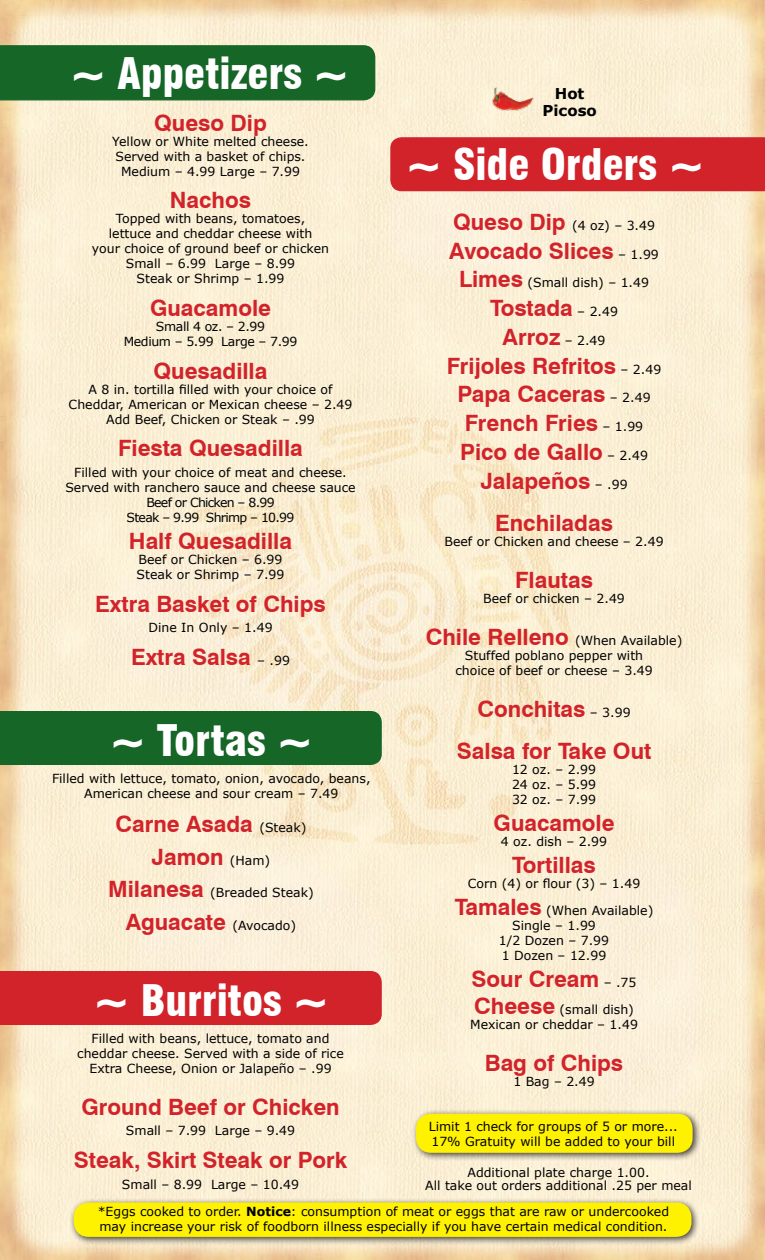
<style>
.page{position:relative;width:765px;height:1260px;background:#fff}
.page>*{position:absolute;margin:0;border:0;box-sizing:border-box;transform-origin:0 0}
.t1{font:900 condensed 42.5px "Swiss 721 BT";color:#fff}
.t2{font:700 22.5px/28.8px "Swiss 721 BT";color:#d2232a;text-align:center}
.t3{font:700 15px/17.5px "Verdana";color:#000;text-align:center}
.t4{font:12.5px/15px "Verdana";color:#000;text-align:center}
.t5{font:12.5px/15px "Verdana";letter-spacing:-.03em;color:#000;text-align:center}
.s1{font-family:"Verdana";font-weight:400;font-size:12.5px;color:#000}
.s2{font-family:"Swiss 721 BT";font-weight:700;font-size:22.5px;color:#d2232a}
.s3{font-weight:700}
</style>
<div class="page">
<img style="left:0;top:0;width:765px;height:1260px">
<div style="left:0;top:45px;width:375px;height:55px;background:#156627"></div>
<div style="left:0;top:711px;width:382px;height:54px;background:#156627"></div>
<div style="left:0;top:971px;width:382px;height:54px;background:#d2232a"></div>
<div style="left:390px;top:137px;width:375px;height:54px;background:#d2232a"></div>
<div style="left:411px;top:1109px;width:291px;height:53px;background:#000;opacity:.75"></div>
<div style="left:416px;top:1114px;width:277px;height:39px;background:#fff200;border-radius:15px"></div>
<img style="left:489px;top:86px;width:46px;height:28px">
<div style="left:69px;top:1198px;width:631px;height:48px;background:#000;opacity:.75"></div>
<div style="left:74px;top:1203px;width:617px;height:34px;background:#fff200;border-radius:15px"></div>
<h1 class="t1" style="left:71px;top:48px;width:280px">~ Appetizers ~</h1>
<h2 class="t2" style="left:154px;top:108px;width:114px">Queso Dip</h2>
<p class="t4" style="left:112px;top:134px;width:198px">Yellow or White melted cheese.<br>Served with a basket of chips.<br>Medium – 4.99 Large – 7.99</p>
<h2 class="t2" style="left:170px;top:186px;width:83px">Nachos</h2>
<p class="t4" style="left:92px;top:211px;width:239px">Topped with beans, tomatoes,<br>lettuce and cheddar cheese with<br>your choice of ground beef or chicken<br>Small – 6.99 Large – 8.99<br>Steak or Shrimp – 1.99</p>
<h2 class="t2" style="left:150px;top:294px;width:123px">Guacamole</h2>
<p class="t5" style="left:124px;top:319px;width:175px">Small 4 oz. – 2.99<br>Medium – 5.99 Large – 7.99</p>
<h2 class="t2" style="left:154px;top:356px;width:115px">Quesadilla</h2>
<p class="t4" style="left:69px;top:382px;width:285px">A 8 in. tortilla filled with your choice of<br>Cheddar, American or Mexican cheese – 2.49<br>Add Beef, Chicken or Steak – .99</p>
<h2 class="t2" style="left:118px;top:434px;width:186px">Fiesta Quesadilla</h2>
<p class="t4" style="left:65px;top:465px;width:292px">Filled with your choice of meat and cheese.<br>Served with ranchero sauce and cheese sauce Beef or Chicken – 8.99<br>Steak – 9.99 Shrimp – 10.99</p>
<h2 class="t2" style="left:129px;top:526px;width:165px">Half Quesadilla</h2>
<p class="t4" style="left:137px;top:552px;width:149px;text-align:left">Beef or Chicken – 6.99<br>Steak or Shrimp – 7.99</p>
<h2 class="t2" style="left:95px;top:589px;width:232px">Extra Basket of Chips</h2>
<p class="t4" style="left:148px;top:620px;width:126px">Dine In Only – 1.49</p>
<h2 class="t2" style="left:131px;top:642px;width:161px">Extra Salsa <span class="s1">– .99</span></h2>
<p class="t3" style="left:542px;top:84px;width:56px">Hot<br>Picoso</p>
<h1 class="t1" style="left:406px;top:139px;width:299px">~ Side Orders ~</h1>
<p class="t4" style="left:453px;top:218px;width:204px"><span class="s2">Queso Dip</span> (4 oz) – 3.49</p>
<h2 class="t2" style="left:449px;top:236px;width:211px">Avocado Slices <span class="s1">– 1.99</span></h2>
<p class="t4" style="left:459px;top:275px;width:192px"><span class="s2">Limes</span> (Small dish) – 1.49</p>
<h2 class="t2" style="left:447px;top:294px;width:216px">Tostada <span class="s1">– 2.49<br></span>Arroz <span class="s1">– 2.49<br></span>Frijoles Refritos <span class="s1">– 2.49<br></span>Papa Caceras <span class="s1">– 2.49<br></span>French Fries <span class="s1">– 1.99<br></span>Pico de Gallo <span class="s1">– 2.49<br></span>Jalapeños <span class="s1">– .99</span></h2>
<h2 class="t2" style="left:495px;top:508px;width:119px">Enchiladas</h2>
<p class="t4" style="left:444px;top:533px;width:221px">Beef or Chicken and cheese – 2.49</p>
<h2 class="t2" style="left:515px;top:565px;width:79px">Flautas</h2>
<p class="t4" style="left:483px;top:590px;width:143px">Beef or chicken – 2.49</p>
<p class="t4" style="left:426px;top:632px;width:258px"><span class="s2">Chile Relleno</span> (When Available)<br>Stuffed poblano pepper with<br>choice of beef or cheese – 3.49</p>
<h2 class="t2" style="left:457px;top:687px;width:196px;line-height:42px">Conchitas <span class="s1">– 3.99<br></span>Salsa for Take Out</h2>
<p class="t4" style="left:512px;top:761px;width:86px;text-align:justify">12 oz. – 2.99<br>24 oz. – 5.99<br>32 oz. – 7.99</p>
<h2 class="t2" style="left:494px;top:808px;width:123px">Guacamole</h2>
<p class="t4" style="left:501px;top:833px;width:108px">4 oz. dish – 2.99</p>
<h2 class="t2" style="left:512px;top:850px;width:85px">Tortillas</h2>
<p class="t4" style="left:455px;top:869px;width:200px;line-height:27px">Corn (4) or flour (3) – 1.49<br><span class="s2">Tamales</span> (When Available)</p>
<p class="t4" style="left:499px;top:917px;width:112px">Single – 1.99<br>1/2 Dozen – 7.99<br>1 Dozen – 12.99</p>
<h2 class="t2" style="left:472px;top:964px;width:166px">Sour Cream <span class="s1">– .75</span></h2>
<p class="t4" style="left:470px;top:1001px;width:169px"><span class="s2">Cheese</span> (small dish)<br>Mexican or cheddar – 1.49</p>
<h2 class="t2" style="left:485px;top:1048px;width:140px">Bag of Chips</h2>
<p class="t4" style="left:513px;top:1073px;width:83px">1 Bag – 2.49</p>
<h1 class="t1" style="left:110px;top:715px;width:204px">~ Tortas ~</h1>
<p class="t4" style="left:52px;top:770px;width:320px;line-height:15.6px">Filled with lettuce, tomato, onion, avocado, beans,<br>American cheese and sour cream – 7.49</p>
<h2 class="t2" style="left:115px;top:808px;width:193px;line-height:32.5px">Carne Asada <span class="s1">(Steak)<br></span>Jamon <span class="s1">(Ham)</span></h2>
<p class="t4" style="left:108px;top:885px;width:207px"><span class="s2">Milanesa</span> (Breaded Steak)</p>
<p class="t4" style="left:126px;top:917px;width:172px"><span class="s2">Aguacate</span> (Avocado)</p>
<h1 class="t1" style="left:94px;top:975px;width:236px">~ Burritos ~</h1>
<p class="t4" style="left:77px;top:1031px;width:268px">Filled with beans, lettuce, tomato and cheddar cheese. Served with a side of rice<br>Extra Cheese, Onion or Jalapeño – .99</p>
<h2 class="t2" style="left:81px;top:1092px;width:260px">Ground Beef or Chicken</h2>
<p class="t4" style="left:126px;top:1123px;width:171px">Small – 7.99 Large – 9.49</p>
<h2 class="t2" style="left:74px;top:1145px;width:275px">Steak, Skirt Steak or Pork</h2>
<p class="t4" style="left:122px;top:1176px;width:179px">Small – 8.99 Large – 10.49</p>
<p class="t4" style="left:429px;top:1119px;width:251px;text-align:left">Limit 1 check for groups of 5 or more...<br>17% Gratuity will be added to your bill</p>
<p class="t4" style="left:425px;top:1167px;width:268px;line-height:12.5px">Additional plate charge 1.00.<br>All take out orders additional .25 per meal</p>
<p class="t4" style="left:98px;top:1204px;width:573px;text-align:left">*Eggs cooked to order. <span class="s3">Notice</span>: consumption of meat or eggs that are raw or undercooked may increase your risk of foodborn illness especially if you have certain medical condition.</p>
</div>
